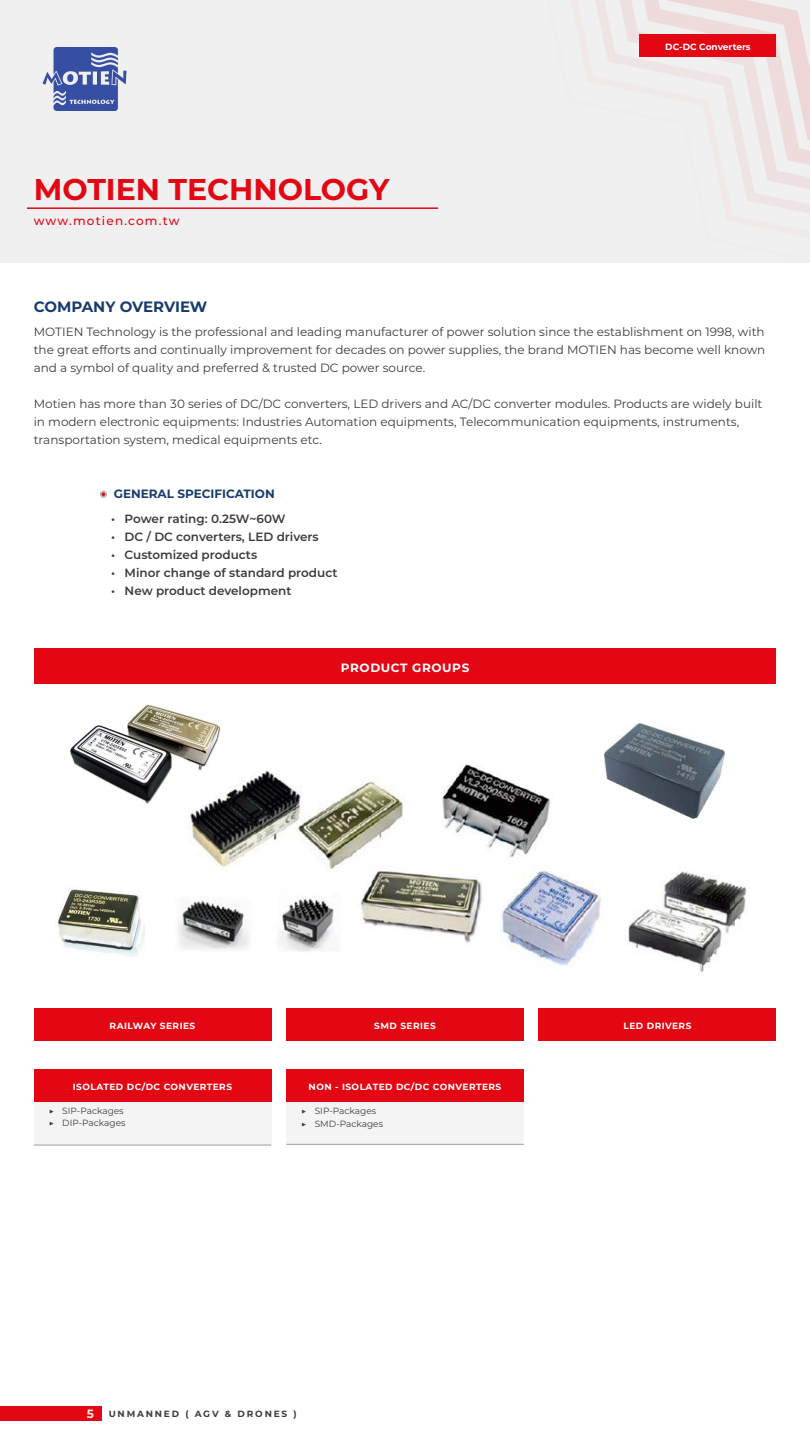
<style>
.page{position:relative;width:810px;height:1440px;background:#fff}
.page>*{position:absolute;margin:0;border:0;box-sizing:border-box;transform-origin:0 0}
.t1{font:700 30px "Montserrat";color:#e30613}
.t2{font:700 15px "Montserrat";color:#193c6c}
.t3{font:12px/18px "Montserrat";color:#3c3c3b;text-align:justify}
.t4{font:600 12px "Montserrat";color:#3d3c3b}
.t5{font:700 12px "Montserrat";color:#193c6c}
.t6{font:500 12px "Montserrat";letter-spacing:.1em;color:#e30613}
.t7{font:700 12px "Montserrat";letter-spacing:.05em;color:#fff}
.t8{font:700 9px "Montserrat";letter-spacing:.05em;color:#fff}
.t9{font:9px/12px "Montserrat";color:#3d3c3b}
.t10{font:700 9px "Montserrat";letter-spacing:.2em;color:#3d3c3b}
.t11{font:700 9px "Montserrat";color:#fff}
.s1{font-size:12px;color:#fdece5}
</style>
<div class="page">
<div style="left:0;top:1406px;width:101px;height:14px;background:#e30613"></div>
<div style="left:0;top:0;width:810px;height:262px;background:#f0f0f0"></div>
<svg style="left:596px;top:0;width:214px;height:213px"></svg>
<svg style="left:603px;top:0;width:207px;height:205px"></svg>
<hr style="left:27px;top:207px;width:411px;height:2px;background:#e30613">
<img style="left:43px;top:48px;width:83px;height:63px">
<div style="left:34px;top:648px;width:743px;height:36px;background:#e30613"></div>
<hr style="left:776px;top:648px;width:1px;height:36px;background:#fff">
<img style="left:178px;top:764px;width:570px;height:208px">
<div style="left:34px;top:1070px;width:237px;height:32px;background:#e30613"></div>
<div style="left:34px;top:1102px;width:237px;height:43px;background:#f4f4f4"></div>
<hr style="left:34px;top:1145px;width:237px;height:1px;background:#9d9d9c">
<div style="left:34px;top:1008px;width:237px;height:33px;background:#e30613"></div>
<div style="left:286px;top:1008px;width:238px;height:33px;background:#e30613"></div>
<div style="left:286px;top:1070px;width:238px;height:32px;background:#e30613"></div>
<div style="left:286px;top:1102px;width:238px;height:42px;background:#f4f4f4"></div>
<hr style="left:286px;top:1144px;width:238px;height:1px;background:#9d9d9c">
<div style="left:539px;top:1008px;width:237px;height:33px;background:#e30613"></div>
<img style="left:70px;top:704px;width:167px;height:120px">
<svg style="left:100px;top:491px;width:7px;height:7px"></svg>
<svg style="left:543px;top:723px;width:205px;height:168px"></svg>
<img style="left:57px;top:889px;width:88px;height:68px">
<img style="left:604px;top:724px;width:120px;height:94px">
<div style="left:640px;top:34px;width:136px;height:22px;background:#e30613"></div>
<h1 class="t1" style="left:34px;top:168px;width:357px">MOTIEN TECHNOLOGY</h1>
<p class="t6" style="left:34px;top:213px;width:147px">www.motien.com.tw</p>
<p class="t2" style="left:34px;top:296px;width:175px">COMPANY OVERVIEW</p>
<p class="t11" style="left:665px;top:40px;width:87px">DC-DC Converters</p>
<p class="t3" style="left:34px;top:322px;width:733px">MOTIEN Technology is the professional and leading manufacturer of power solution since the establishment on 1998, with the great efforts and continually improvement for decades on power supplies, the brand MOTIEN has become well known and a symbol of quality and preferred &amp; trusted DC power source.</p>
<p class="t3" style="left:34px;top:394px;width:730px;text-align:left">Motien has more than 30 series of DC/DC converters, LED drivers and AC/DC converter modules. Products are widely built in modern electronic equipments: Industries Automation equipments, Telecommunication equipments, instruments, transportation system, medical equipments etc.</p>
<p class="t5" style="left:114px;top:485px;width:162px">GENERAL SPECIFICATION</p>
<p class="t4" style="left:111px;top:510px;width:176px">• Power rating: 0.25W~60W</p>
<p class="t4" style="left:111px;top:528px;width:209px">• DC / DC converters, LED drivers</p>
<p class="t4" style="left:111px;top:546px;width:148px">• Customized products</p>
<p class="t4" style="left:111px;top:564px;width:228px">• Minor change of standard product</p>
<p class="t4" style="left:111px;top:582px;width:182px">• New product development</p>
<p class="t7" style="left:341px;top:659px;width:130px">PRODUCT GROUPS</p>
<p class="t8" style="left:110px;top:1019px;width:87px">RAILWAY SERIES</p>
<p class="t8" style="left:374px;top:1019px;width:63px">SMD SERIES</p>
<p class="t8" style="left:73px;top:1080px;width:161px">ISOLATED DC/DC CONVERTERS</p>
<p class="t9" style="left:49px;top:1104px;width:78px">▶ SIP-Packages ▶ DIP-Packages</p>
<p class="t8" style="left:309px;top:1080px;width:194px">NON - ISOLATED DC/DC CONVERTERS</p>
<p class="t9" style="left:301px;top:1104px;width:83px;line-height:12.8px">▶ SIP-Packages ▶ SMD-Packages</p>
<p class="t10" style="left:87px;top:1407px;width:212px"><span class="s1">5</span> UNMANNED ( AGV &amp; DRONES )</p>
<p class="t8" style="left:624px;top:1019px;width:69px">LED DRIVERS</p>
</div>
